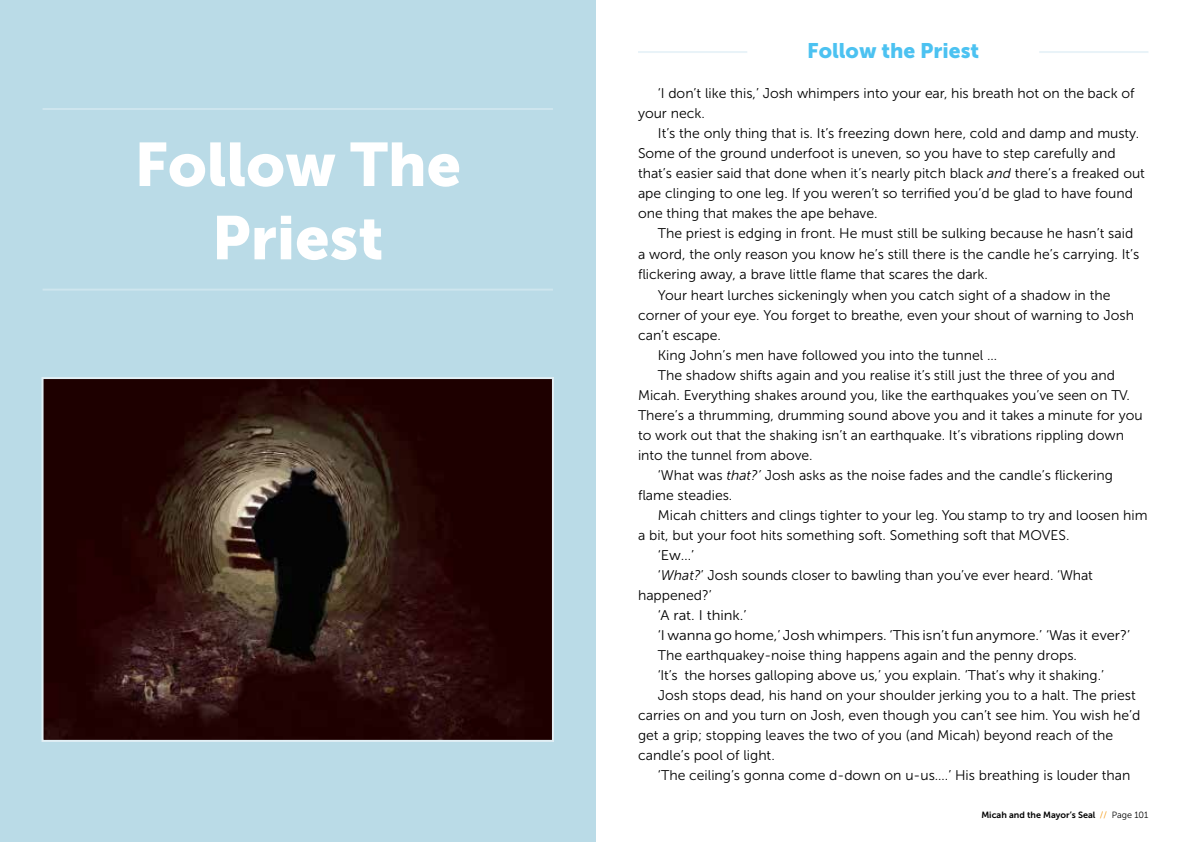
<style>
.page{position:relative;width:1191px;height:842px;background:#fff}
.page>*{position:absolute;margin:0;border:0;box-sizing:border-box;transform-origin:0 0}
.t1{font:61px/73.3px "Museo Sans 900";color:#fff;text-align:center}
.t2{font:21px "Museo Sans 900";color:#4cc2f1}
.t3{font:14px/20px "Museo Sans 300";color:#000}
.t4{font:14px "Museo Sans 300";color:#000;scale:1.05 1}
.t5{font:9px "Museo Sans 700";color:#000}
.s1{font-style:italic}
.s2{font-family:"Museo Sans 300";color:#f39200}
.s3{font-family:"Museo Sans 300"}
</style>
<div class="page">
<div style="left:0;top:0;width:595px;height:842px;background:#badbe7"></div>
<hr style="left:43px;top:108px;width:510px;height:2px;background:#fff">
<hr style="left:43px;top:289px;width:510px;height:2px;background:#fff">
<img style="left:45px;top:380px;width:506px;height:359px">
<div style="left:42px;top:377px;width:512px;height:365px;border:2px solid #e2eff5"></div>
<hr style="left:638px;top:51px;width:109px;height:2px;background:#e9f3f8">
<hr style="left:1039px;top:51px;width:109px;height:2px;background:#e9f3f8">
<h1 class="t1" style="left:134px;top:128px;width:328px">Follow The<br>Priest</h1>
<h2 class="t2" style="left:807px;top:39px;width:174px">Follow the Priest</h2>
<p class="t3" style="left:638px;top:84px;width:498px;text-indent:20px">‘I don’t like this,’ Josh whimpers into your ear, his breath hot on the back of your neck.</p>
<p class="t3" style="left:638px;top:124px;width:508px;text-indent:20px">It’s the only thing that is. It’s freezing down here, cold and damp and musty.<br>Some of the ground underfoot is uneven, so you have to step carefully and that’s easier said that done when it’s nearly pitch black <span class="s1">and</span> there’s a freaked out ape clinging to one leg. If you weren’t so terrified you’d be glad to have found one thing that makes the ape behave.</p>
<p class="t3" style="left:638px;top:224px;width:503px;text-indent:20px">The priest is edging in front. He must still be sulking because he hasn’t said a word, the only reason you know he’s still there is the candle he’s carrying. It’s flickering away, a brave little flame that scares the dark.</p>
<p class="t3" style="left:658px;top:285px;width:454px">Your heart lurches sickeningly when you catch sight of a shadow in the</p>
<p class="t3" style="left:638px;top:305px;width:497px">corner of your eye. You forget to breathe, even your shout of warning to Josh</p>
<p class="t3" style="left:638px;top:325px;width:85px">can’t escape.</p>
<p class="t3" style="left:658px;top:345px;width:341px">King John’s men have followed you into the tunnel …</p>
<p class="t3" style="left:658px;top:365px;width:459px">The shadow shifts again and you realise it’s still just the three of you and</p>
<p class="t3" style="left:638px;top:385px;width:493px">Micah. Everything shakes around you, like the earthquakes you’ve seen on TV.</p>
<p class="t3" style="left:638px;top:405px;width:506px">There’s a thrumming, drumming sound above you and it takes a minute for you</p>
<p class="t3" style="left:638px;top:425px;width:487px">to work out that the shaking isn’t an earthquake. It’s vibrations rippling down</p>
<p class="t3" style="left:638px;top:445px;width:176px">into the tunnel from above.</p>
<p class="t3" style="left:658px;top:465px;width:456px">‘What was <span class="s1">that?’</span> Josh asks as the noise fades and the candle’s flickering</p>
<p class="t3" style="left:638px;top:485px;width:96px">flame steadies.</p>
<p class="t3" style="left:658px;top:505px;width:491px">Micah chitters and clings tighter to your leg. You stamp to try and loosen him</p>
<p class="t3" style="left:638px;top:525px;width:433px">a bit, but your foot hits something soft. Something soft that MOVES.</p>
<p class="t4" style="left:658px;top:548px;width:36px">‘Ew…’</p>
<p class="t3" style="left:658px;top:565px;width:436px">‘<span class="s1">What?</span>’ Josh sounds closer to bawling than you’ve ever heard. ‘What</p>
<p class="t3" style="left:638px;top:585px;width:75px">happened?’</p>
<p class="t4" style="left:658px;top:608px;width:86px">‘A rat. I think.’</p>
<p class="t4" style="left:658px;top:628px;width:451px">‘I wanna go home,’ Josh whimpers. ‘This isn’t fun anymore.’ ‘Was it ever?’</p>
<p class="t3" style="left:658px;top:645px;width:421px">The earthquakey-noise thing happens again and the penny drops.</p>
<p class="t3" style="left:658px;top:665px;width:448px">‘It’s the horses galloping above us,’ you explain. ‘That’s why it shaking.’</p>
<p class="t3" style="left:658px;top:685px;width:479px">Josh stops dead, his hand on your shoulder jerking you to a halt. The priest</p>
<p class="t3" style="left:638px;top:705px;width:504px">carries on and you turn on Josh, even though you can’t see him. You wish he’d</p>
<p class="t3" style="left:638px;top:725px;width:477px">get a grip; stopping leaves the two of you (and Micah) beyond reach of the</p>
<p class="t3" style="left:638px;top:745px;width:138px">candle’s pool of light.</p>
<p class="t3" style="left:658px;top:765px;width:474px">‘The ceiling’s gonna come d-down on u-us….’ His breathing is louder than</p>
<p class="t5" style="left:981px;top:810px;width:169px">Micah and the Mayor’s Seal <span class="s2">//</span> <span class="s3">Page 101</span></p>
</div>
